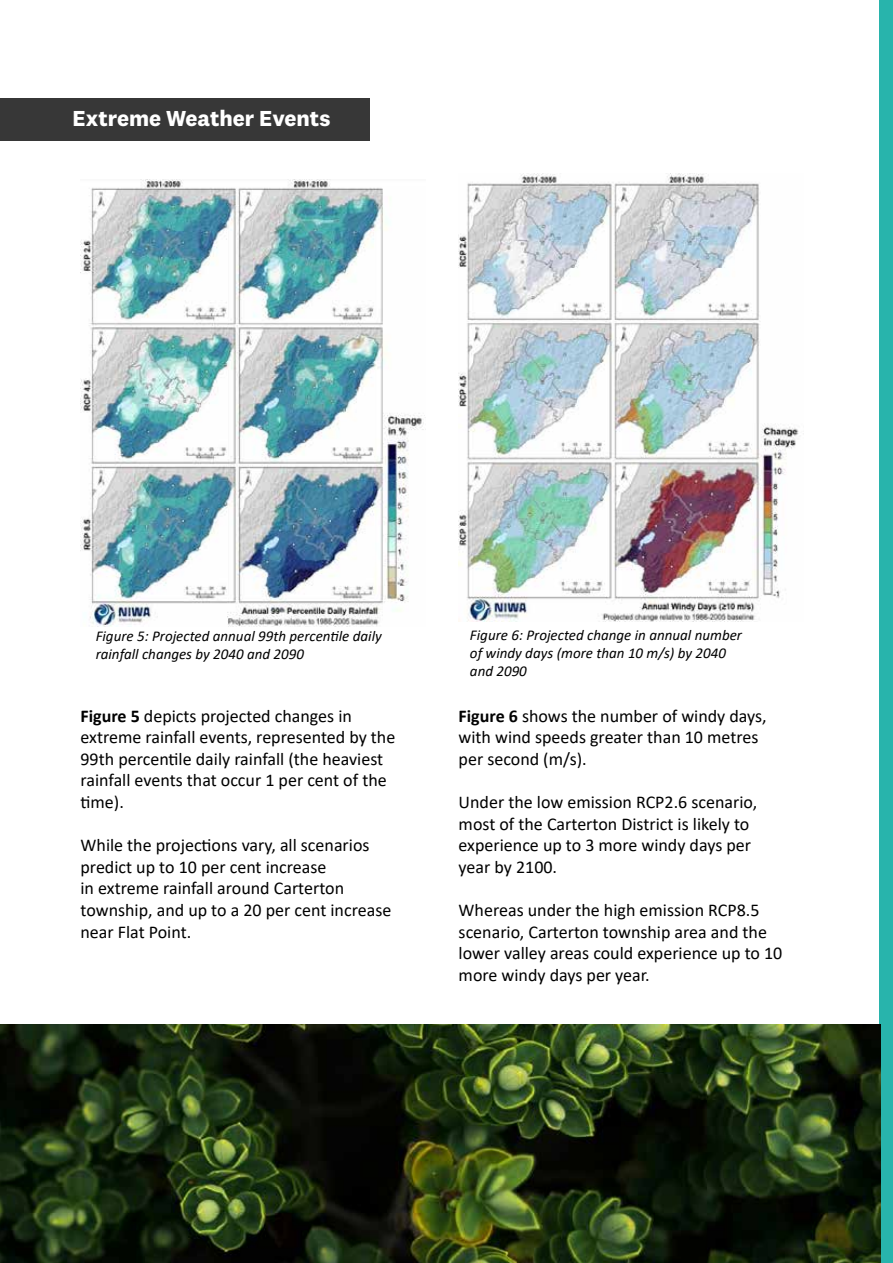
<style>
.page{position:relative;width:893px;height:1263px;background:#fff}
.page>*{position:absolute;margin:0;border:0;box-sizing:border-box;transform-origin:0 0}
.t1{font:700 22.5px "Test National 2";color:#fff}
.t2{font:18px/21.6px "Calibri";color:#000}
.t3{font:italic 15px/18px "Calibri";color:#000}
.s1{font-weight:700}
</style>
<div class="page">
<div style="left:879px;top:0;width:14px;height:1263px;background:#28b4ac"></div>
<img style="left:81px;top:180px;width:344px;height:446px">
<img style="left:459px;top:173px;width:345px;height:449px">
<div style="left:0;top:98px;width:370px;height:42px;background:#373737"></div>
<img style="left:0;top:1025px;width:880px;height:238px">
<p class="t1" style="left:73px;top:104px;width:259px">Extreme Weather Events</p>
<p class="t3" style="left:96px;top:626px;width:288px">Figure 5: Projected annual 99th percentile daily rainfall changes by 2040 and 2090</p>
<p class="t3" style="left:470px;top:625px;width:274px">Figure 6: Projected change in annual number of windy days (more than 10 m/s) by 2040 and 2090</p>
<p class="t2" style="left:81px;top:704px;width:316px"><span class="s1">Figure 5</span> depicts projected changes in extreme rainfall events, represented by the 99th percentile daily rainfall (the heaviest rainfall events that occur 1 per cent of the time).</p>
<p class="t2" style="left:81px;top:834px;width:312px">While the projections vary, all scenarios predict up to 10 per cent increase<br>in extreme rainfall around Carterton township, and up to a 20 per cent increase near Flat Point.</p>
<p class="t2" style="left:459px;top:704px;width:310px"><span class="s1">Figure 6</span> shows the number of windy days, with wind speeds greater than 10 metres per second (m/s).</p>
<p class="t2" style="left:459px;top:791px;width:300px">Under the low emission RCP2.6 scenario, most of the Carterton District is likely to experience up to 3 more windy days per year by 2100.</p>
<p class="t2" style="left:459px;top:899px;width:325px">Whereas under the high emission RCP8.5 scenario, Carterton township area and the lower valley areas could experience up to 10 more windy days per year.</p>
</div>
